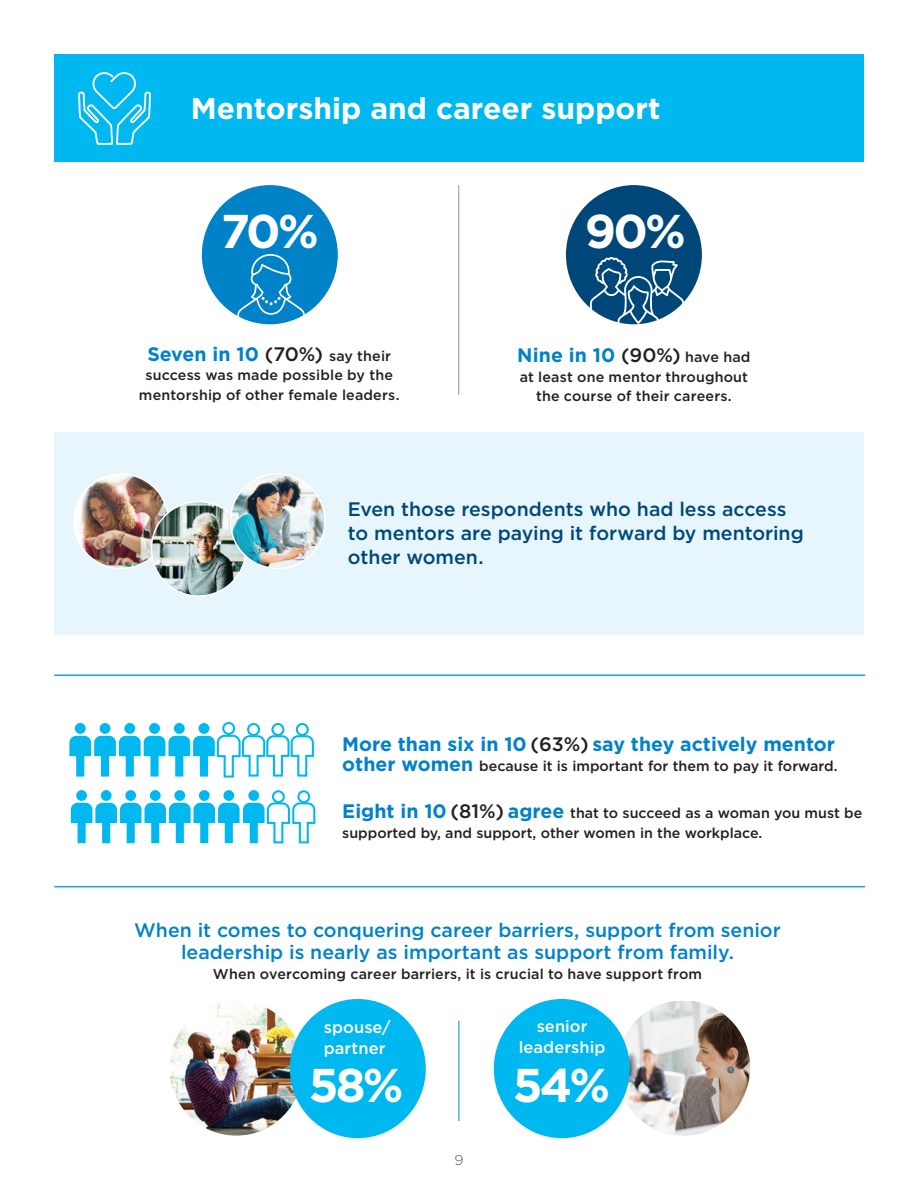
<style>
.page{position:relative;width:918px;height:1188px;background:#fff}
.page>*{position:absolute;margin:0;border:0;box-sizing:border-box;transform-origin:0 0}
.t1{font:700 47.4px "Gotham";letter-spacing:-.06em;color:#fff}
.t2{font:700 30px "Gotham";color:#fff}
.t3{font:500 19.5px/22.5px "Gotham";color:#0082c8;text-align:center}
.t4{font:500 19.5px/24px "Gotham";color:#004779}
.t5{font:700 19.5px "Gotham";color:#0082c8}
.t6{font:500 16.35px/21.1px "Gotham";letter-spacing:.005em;color:#fff}
.t7{font:500 14.25px/19.5px "Gotham";letter-spacing:.005em;color:#231f20;text-align:center}
.t8{font:300 14.25px "Gotham";color:#57585a}
.s1{font-weight:500;color:#231f20}
.s2{font-weight:500;font-size:14.25px;color:#231f20}
.s3{font-weight:700;font-size:19.5px;color:#0082c8}
.s4{font-size:19.5px}
</style>
<div class="page">
<div style="left:54px;top:54px;width:810px;height:108px;background:#00b8f0"></div>
<hr style="left:458px;top:185px;width:1px;height:210px;background:#939598">
<div style="left:202px;top:185px;width:136px;height:139px;background:#0082c8;border-radius:50%"></div>
<svg style="left:237px;top:254px;width:68px;height:71px"></svg>
<div style="left:566px;top:185px;width:136px;height:139px;background:#004779;border-radius:50%"></div>
<svg style="left:590px;top:257px;width:94px;height:68px"></svg>
<hr style="left:54px;top:886px;width:811px;height:1px;background:#14a8e0">
<hr style="left:54px;top:674px;width:811px;height:2px;background:#14a8e0">
<div style="left:75px;top:723px;width:11px;height:11px;background:#00b8f0;border-radius:50%"></div>
<div style="left:174px;top:723px;width:11px;height:11px;background:#00b8f0;border-radius:50%"></div>
<div style="left:124px;top:723px;width:11px;height:11px;background:#00b8f0;border-radius:50%"></div>
<div style="left:100px;top:723px;width:10px;height:11px;background:#00b8f0;border-radius:50%"></div>
<div style="left:149px;top:723px;width:11px;height:11px;background:#00b8f0;border-radius:50%"></div>
<div style="left:222px;top:722px;width:13px;height:13px;border:2px solid #00b8f0;border-radius:50%"></div>
<div style="left:271px;top:723px;width:13px;height:13px;border:2px solid #00b8f0;border-radius:50%"></div>
<div style="left:199px;top:723px;width:10px;height:11px;background:#00b8f0;border-radius:50%"></div>
<div style="left:247px;top:723px;width:13px;height:13px;border:2px solid #00b8f0;border-radius:50%"></div>
<div style="left:296px;top:723px;width:13px;height:13px;border:2px solid #00b8f0;border-radius:50%"></div>
<svg style="left:69px;top:734px;width:245px;height:44px"></svg>
<div style="left:76px;top:790px;width:11px;height:11px;background:#00b8f0;border-radius:50%"></div>
<div style="left:174px;top:790px;width:11px;height:11px;background:#00b8f0;border-radius:50%"></div>
<div style="left:125px;top:790px;width:11px;height:11px;background:#00b8f0;border-radius:50%"></div>
<div style="left:101px;top:790px;width:11px;height:11px;background:#00b8f0;border-radius:50%"></div>
<div style="left:150px;top:790px;width:11px;height:11px;background:#00b8f0;border-radius:50%"></div>
<div style="left:223px;top:790px;width:11px;height:11px;background:#00b8f0;border-radius:50%"></div>
<div style="left:248px;top:790px;width:11px;height:11px;background:#00b8f0;border-radius:50%"></div>
<div style="left:199px;top:790px;width:11px;height:11px;background:#00b8f0;border-radius:50%"></div>
<div style="left:272px;top:790px;width:13px;height:13px;border:2px solid #00b8f0;border-radius:50%"></div>
<div style="left:297px;top:790px;width:13px;height:13px;border:2px solid #00b8f0;border-radius:50%"></div>
<svg style="left:71px;top:801px;width:245px;height:43px"></svg>
<div style="left:54px;top:432px;width:810px;height:202px;background:#e7f6fd"></div>
<img style="left:74px;top:474px;width:94px;height:94px;border-radius:47px">
<div style="left:73px;top:473px;width:96px;height:96px;border:2px solid #fff;border-radius:50%"></div>
<img style="left:151px;top:502px;width:95px;height:94px;border-radius:47px">
<div style="left:151px;top:501px;width:96px;height:96px;border:2px solid #fff;border-radius:50%"></div>
<img style="left:230px;top:476px;width:93px;height:92px">
<div style="left:230px;top:473px;width:96px;height:96px;border:2px solid #fff;border-radius:50%"></div>
<svg style="left:78px;top:72px;width:73px;height:73px"></svg>
<img style="left:170px;top:1001px;width:134px;height:134px">
<div style="left:290px;top:999px;width:136px;height:139px;background:#00b8f0;border-radius:50%"></div>
<img style="left:616px;top:1001px;width:134px;height:134px">
<div style="left:494px;top:999px;width:136px;height:139px;background:#00b8f0;border-radius:50%"></div>
<hr style="left:459px;top:1021px;width:1px;height:100px;background:#0082c8">
<h2 class="t2" style="left:191px;top:88px;width:471px">Mentorship and career support</h2>
<h1 class="t1" style="left:221px;top:199px;width:99px">70%</h1>
<h3 class="t5" style="left:147px;top:341px;width:245px">Seven in 10 <span class="s1">(70%)</span> <span class="s2">say their</span></h3>
<p class="t7" style="left:139px;top:365px;width:262px">success was made possible by the mentorship of other female leaders.</p>
<h1 class="t1" style="left:585px;top:199px;width:102px">90%</h1>
<h3 class="t5" style="left:517px;top:343px;width:235px">Nine in 10 <span class="s1">(90%)</span> <span class="s2">have had</span></h3>
<p class="t7" style="left:520px;top:367px;width:230px">at least one mentor throughout the course of their careers.</p>
<h3 class="t4" style="left:348px;top:497px;width:457px">Even those respondents who had less access to mentors are paying it forward by mentoring other women.</h3>
<h3 class="t5" style="left:342px;top:731px;width:494px">More than six in 10 <span class="s1">(63%)</span> say they actively mentor</h3>
<p class="t7" style="left:342px;top:756px;width:497px"><span class="s3">other women</span> because it is important for them to pay it forward.</p>
<p class="t7" style="left:342px;top:803px;width:522px;text-align:left"><span class="s3">Eight in 10</span> <span class="s4">(81%)</span> <span class="s3">agree</span> that to succeed as a woman you must be supported by, and support, other women in the workplace.</p>
<h3 class="t3" style="left:134px;top:918px;width:648px">When it comes to conquering career barriers, support from senior leadership is nearly as important as support from family.</h3>
<p class="t7" style="left:213px;top:964px;width:491px">When overcoming career barriers, it is crucial to have support from</p>
<p class="t6" style="left:324px;top:1017px;width:69px">spouse/ partner</p>
<h1 class="t1" style="left:309px;top:1054px;width:96px">58%</h1>
<p class="t8" style="left:454px;top:1151px;width:11px">9</p>
<p class="t6" style="left:519px;top:1016px;width:88px;text-align:center">senior leadership</p>
<h1 class="t1" style="left:513px;top:1054px;width:99px">54%</h1>
</div>
